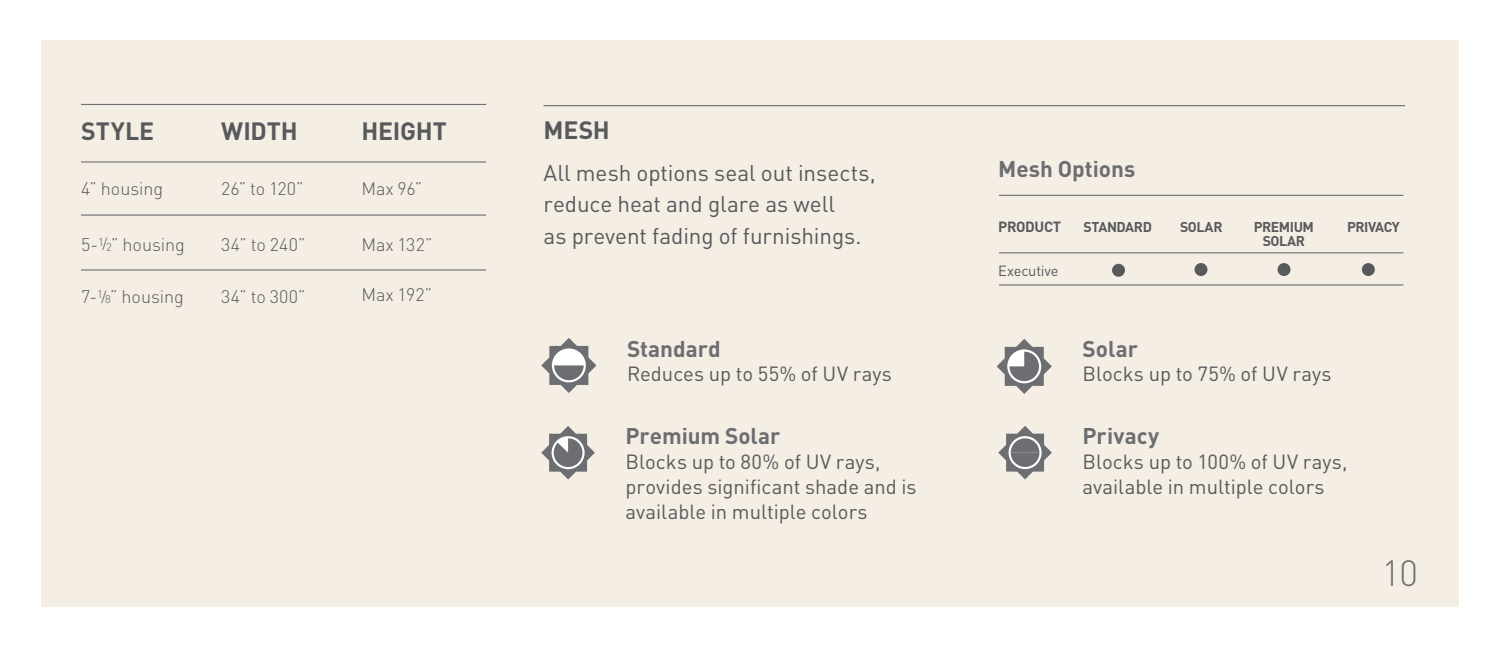
<style>
.page{position:relative;width:1499px;height:648px;background:#fff}
.page>*{position:absolute;margin:0;border:0;box-sizing:border-box;transform-origin:0 0}
.t1{font:300 36px "DIN";color:#6d6e71}
.t2{font:700 24.75px "DIN";color:#58595b}
.t3{font:22.5px/31.5px "DIN";color:#58595b}
.t4{font:700 22.5px "DIN";color:#6d6e71}
.t5{font:20.25px/24.8px "DIN";color:#58595b}
.t6{font:300 18px "DIN";letter-spacing:-.005em;color:#58595b}
.t7{font:14.62px "DIN";letter-spacing:-.015em;color:#58595b}
.t8{font:700 14.62px "DIN";color:#58595b}
.t9{font:700 13.95px/14.6px "DIN";letter-spacing:-.035em;color:#58595b}
.s1{font-size:14.62px}
.s2{font-size:11.25px}
</style>
<div class="page">
<div style="left:41px;top:40px;width:1417px;height:568px;background:#f5eee5"></div>
<svg style="left:541px;top:338px;width:55px;height:55px"></svg>
<svg style="left:998px;top:426px;width:54px;height:53px"></svg>
<svg style="left:996px;top:339px;width:56px;height:55px"></svg>
<hr style="left:543px;top:105px;width:862px;height:1px;background:#6d6e71">
<hr style="left:999px;top:195px;width:404px;height:1px;background:#6d6e71">
<hr style="left:999px;top:284px;width:404px;height:2px;background:#6d6e71">
<hr style="left:999px;top:252px;width:404px;height:1px;background:#6d6e71">
<div style="left:1112px;top:264px;width:13px;height:13px;background:#58595b;border-radius:50%"></div>
<div style="left:1194px;top:263px;width:13px;height:13px;background:#58595b;border-radius:50%"></div>
<div style="left:1277px;top:263px;width:13px;height:13px;background:#58595b;border-radius:50%"></div>
<div style="left:1361px;top:263px;width:13px;height:13px;background:#58595b;border-radius:50%"></div>
<svg style="left:541px;top:426px;width:54px;height:54px"></svg>
<hr style="left:81px;top:104px;width:405px;height:1px;background:#6d6e71">
<hr style="left:81px;top:161px;width:405px;height:2px;background:#6d6e71">
<hr style="left:81px;top:215px;width:405px;height:1px;background:#6d6e71">
<hr style="left:81px;top:269px;width:405px;height:2px;background:#6d6e71">
<p class="t2" style="left:81px;top:115px;width:71px">STYLE</p>
<p class="t2" style="left:221px;top:115px;width:74px">WIDTH</p>
<p class="t2" style="left:361px;top:115px;width:15px">HEIGH</p>
<p class="t2" style="left:433px;top:115px;width:16px">T</p>
<p class="t6" style="left:81px;top:177px;width:84px">4” housing</p>
<p class="t6" style="left:221px;top:177px;width:84px">26” to 120”</p>
<p class="t6" style="left:361px;top:177px;width:62px">Max 96”</p>
<p class="t6" style="left:81px;top:233px;width:105px">5-<sup>1</sup><span class="s1">/</span><span class="s2">2</span>” housing</p>
<p class="t6" style="left:221px;top:233px;width:86px">34” to 240”</p>
<p class="t6" style="left:361px;top:233px;width:73px">Max 132”</p>
<p class="t2" style="left:543px;top:114px;width:17px">MESH</p>
<p class="t3" style="left:543px;top:156px;width:334px">All mesh options seal out insects, reduce heat and glare as well<br>as prevent fading of furnishings.</p>
<p class="t4" style="left:998px;top:154px;width:139px">Mesh Options</p>
<p class="t8" style="left:998px;top:217px;width:10px">PROD</p>
<p class="t8" style="left:1034px;top:217px;width:28px">UCT</p>
<p class="t9" style="left:1347px;top:219px;width:38px">PRI VACY</p>
<p class="t7" style="left:998px;top:261px;width:62px">Executive</p>
<p class="t9" style="left:1083px;top:219px;width:25px">STANDARD</p>
<p class="t9" style="left:1180px;top:219px;width:35px">SO LAR</p>
<p class="t9" style="left:1253px;top:219px;width:9px">PREMI</p>
<p class="t9" style="left:1262px;top:219px;width:50px;text-indent:31px">UM<br>SO LAR</p>
<p class="t6" style="left:81px;top:285px;width:104px">7-<sup>1</sup><span class="s1">/</span><span class="s2">8</span>” housing</p>
<p class="t6" style="left:221px;top:285px;width:86px">34” to 300”</p>
<p class="t6" style="left:361px;top:284px;width:72px">Max 192”</p>
<p class="t4" style="left:627px;top:334px;width:95px">Standard</p>
<p class="t5" style="left:627px;top:361px;width:266px">Reduces up to 55% of UV rays</p>
<p class="t4" style="left:1082px;top:334px;width:57px">Solar</p>
<p class="t5" style="left:1082px;top:361px;width:251px">Blocks up to 75% of UV rays</p>
<p class="t4" style="left:625px;top:422px;width:156px">Premium Solar</p>
<p class="t5" style="left:625px;top:449px;width:293px">Blocks up to 80% of UV rays, provides significant shade and is available in multiple colors</p>
<p class="t4" style="left:1082px;top:422px;width:78px">Privacy</p>
<p class="t5" style="left:1082px;top:449px;width:266px">Blocks up to 100% of UV rays, available in multiple colors</p>
<h1 class="t1" style="left:1381px;top:551px;width:38px">10</h1>
</div>
